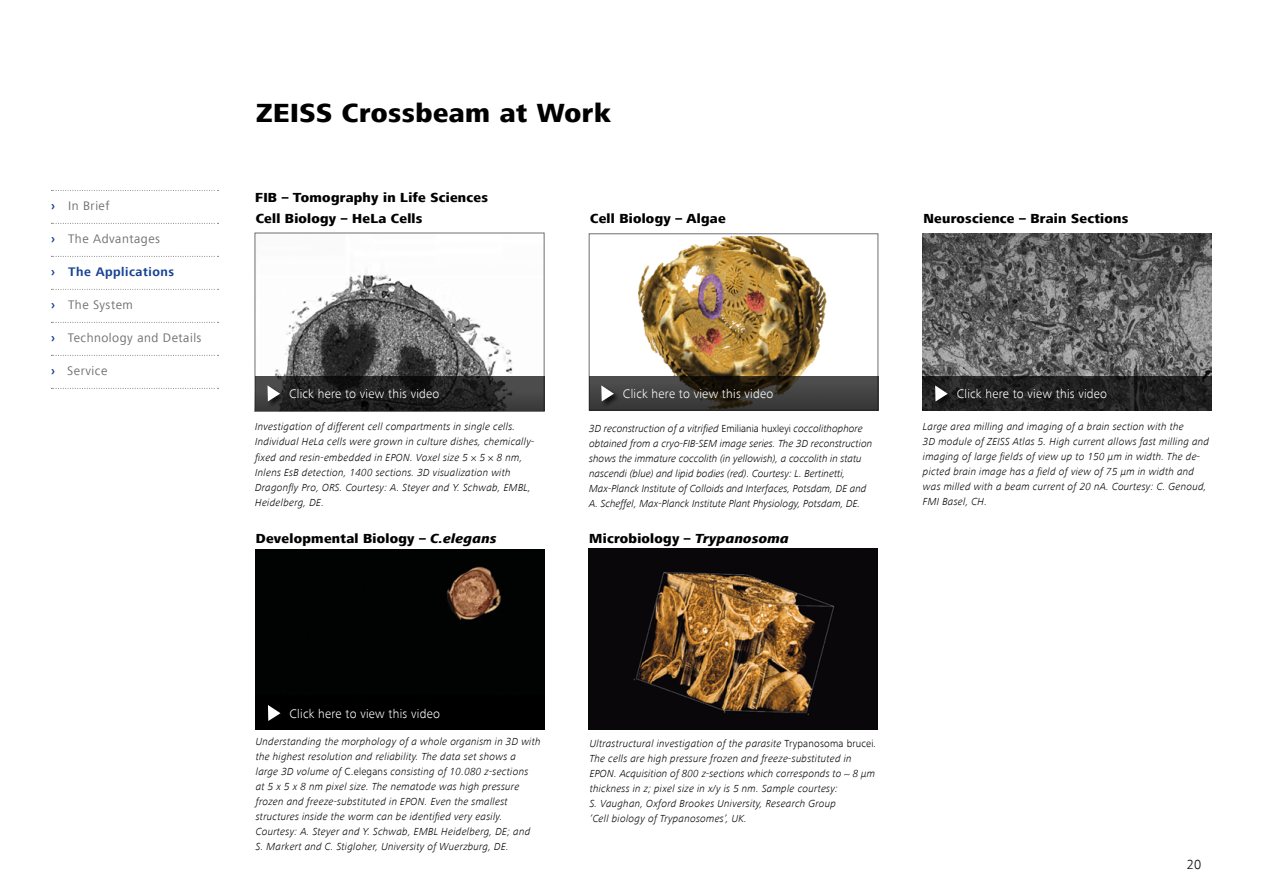
<style>
.page{position:relative;width:1263px;height:893px;background:#fff}
.page>*{position:absolute;margin:0;border:0;box-sizing:border-box;transform-origin:0 0}
.t1{font:800 27px "ZEISS Frutiger Next W1 G";letter-spacing:.02em;color:#000}
.t2{font:800 13.5px "ZEISS Frutiger Next W1 G";letter-spacing:.02em;color:#000}
.t3{font:300 13.5px "ZEISS Frutiger Next W1 G";color:#000}
.t4{font:300 12.75px "ZEISS Frutiger Next W1 G";letter-spacing:.02em;color:#fff}
.t5{font:12.75px "ZEISS Frutiger Next W1 G";letter-spacing:.04em;color:#706f6f}
.t6{font:700 12.75px "ZEISS Frutiger Next W1 G";letter-spacing:.04em;color:#164194}
.t7{font:italic 300 10.5px/15px "ZEISS Frutiger Next W1 G";letter-spacing:.02em;color:#000}
.t8{font:italic 300 10.5px/15px "ZEISS Frutiger Next W1 G";color:#000}
.s1{font-weight:700;color:#164194}
.s2{font-style:normal}
.s3{font-style:italic}
</style>
<div class="page">
<img style="left:923px;top:233px;width:289px;height:143px">
<svg style="left:923px;top:376px;width:289px;height:34px;background:#202020"></svg>
<div style="left:934px;top:385px;width:20px;height:23px;background:#000;opacity:.75"></div>
<svg style="left:935px;top:385px;width:13px;height:16px"></svg>
<img style="left:638px;top:236px;width:189px;height:140px">
<svg style="left:589px;top:376px;width:289px;height:34px;background:#393734"></svg>
<div style="left:600px;top:385px;width:20px;height:23px;background:#000;opacity:.75"></div>
<svg style="left:601px;top:385px;width:13px;height:16px"></svg>
<img style="left:589px;top:549px;width:289px;height:181px">
<div style="left:255px;top:550px;width:289px;height:180px;background:#010202"></div>
<div style="left:256px;top:696px;width:289px;height:34px;background:#000"></div>
<svg style="left:268px;top:705px;width:12px;height:16px"></svg>
<img style="left:274px;top:270px;width:239px;height:106px">
<div style="left:255px;top:233px;width:289px;height:179px;border:1px solid #706f6f"></div>
<svg style="left:255px;top:376px;width:289px;height:34px;background:#262626"></svg>
<div style="left:266px;top:385px;width:21px;height:23px;background:#000;opacity:.75"></div>
<svg style="left:267px;top:385px;width:13px;height:18px"></svg>
<svg style="left:51px;top:190px;width:168px;height:1px"></svg>
<svg style="left:51px;top:223px;width:168px;height:1px"></svg>
<svg style="left:51px;top:256px;width:168px;height:1px"></svg>
<svg style="left:51px;top:289px;width:168px;height:1px"></svg>
<svg style="left:51px;top:322px;width:168px;height:1px"></svg>
<svg style="left:51px;top:355px;width:168px;height:1px"></svg>
<svg style="left:51px;top:388px;width:168px;height:1px"></svg>
<p class="t5" style="left:51px;top:199px;width:60px"><span class="s1">›</span> In Brief</p>
<p class="t5" style="left:51px;top:232px;width:111px"><span class="s1">›</span> The Advantages</p>
<p class="t6" style="left:51px;top:265px;width:125px">› The Applications</p>
<p class="t5" style="left:51px;top:298px;width:83px"><span class="s1">›</span> The System</p>
<p class="t5" style="left:51px;top:331px;width:152px"><span class="s1">›</span> Technology and Details</p>
<p class="t5" style="left:51px;top:364px;width:58px"><span class="s1">›</span> Service</p>
<h1 class="t1" style="left:256px;top:97px;width:356px">ZEISS Crossbeam at Work</h1>
<p class="t2" style="left:255px;top:189px;width:234px">FIB – Tomography in Life Sciences</p>
<p class="t2" style="left:256px;top:211px;width:168px">Cell Biology – HeLa Cells</p>
<p class="t2" style="left:590px;top:211px;width:137px">Cell Biology – Algae</p>
<p class="t2" style="left:923px;top:211px;width:206px">Neuroscience – Brain Sections</p>
<p class="t4" style="left:289px;top:388px;width:152px">Click here to view this video</p>
<p class="t4" style="left:623px;top:386px;width:152px">Click here to view this video</p>
<p class="t4" style="left:957px;top:387px;width:152px">Click here to view this video</p>
<p class="t8" style="left:589px;top:421px;width:285px">3D reconstruction of a vitrified <span class="s2">Emiliania huxleyi</span> coccolithophore obtained from a cryo-FIB-SEM image series. The 3D reconstruction shows the immature coccolith (in yellowish), a coccolith in statu nascendi (blue) and lipid bodies (red). Courtesy: L. Bertinetti, Max-Planck Institute of Colloids and Interfaces, Potsdam, DE and A. Scheffel, Max-Planck Institute Plant Physiology, Potsdam, DE.</p>
<p class="t7" style="left:923px;top:419px;width:288px">Large area milling and imaging of a brain section with the<br>3D module of ZEISS Atlas 5. High current allows fast milling and imaging of large fields of view up to 150 μm in width. The de&shy;picted brain image has a field of view of 75 μm in width and was milled with a beam current of 20 nA. Courtesy: C. Genoud, FMI Basel, CH.</p>
<p class="t7" style="left:255px;top:419px;width:281px">Investigation of different cell compartments in single cells.<br>Individual HeLa cells were grown in culture dishes, chemically&shy;fixed and resin-embedded in EPON. Voxel size 5 × 5 × 8 nm, Inlens EsB detection, 1400 sections. 3D visualization with Dragonfly Pro, ORS. Courtesy: A. Steyer and Y. Schwab, EMBL, Heidelberg, DE.</p>
<p class="t2" style="left:256px;top:530px;width:242px">Developmental Biology – <span class="s3">C.elegans</span></p>
<p class="t2" style="left:589px;top:530px;width:201px">Microbiology – <span class="s3">Trypanosoma</span></p>
<p class="t4" style="left:290px;top:706px;width:152px">Click here to view this video</p>
<p class="t7" style="left:256px;top:734px;width:286px">Understanding the morphology of a whole organism in 3D with the highest resolution and reliability. The data set shows a large 3D volume of <span class="s2">C.elegans</span> consisting of 10.080 z-sections<br>at 5 x 5 x 8 nm pixel size. The nematode was high pressure frozen and freeze-substituted in EPON. Even the smallest structures inside the worm can be identified very easily.<br>Courtesy: A. Steyer and Y. Schwab, EMBL Heidelberg, DE; and S. Markert and C. Stigloher, University of Wuerzburg, DE.</p>
<p class="t7" style="left:590px;top:736px;width:288px">Ultrastructural investigation of the parasite <span class="s2">Trypanosoma brucei</span>.<br>The cells are high pressure frozen and freeze-substituted in EPON. Acquisition of 800 z-sections which corresponds to ~ 8 μm thickness in z; pixel size in x/y is 5 nm. Sample courtesy:<br>S. Vaughan, Oxford Brookes University, Research Group<br>’Cell biology of Trypanosomes’, UK.</p>
<p class="t3" style="left:1187px;top:856px;width:16px">20</p>
</div>
